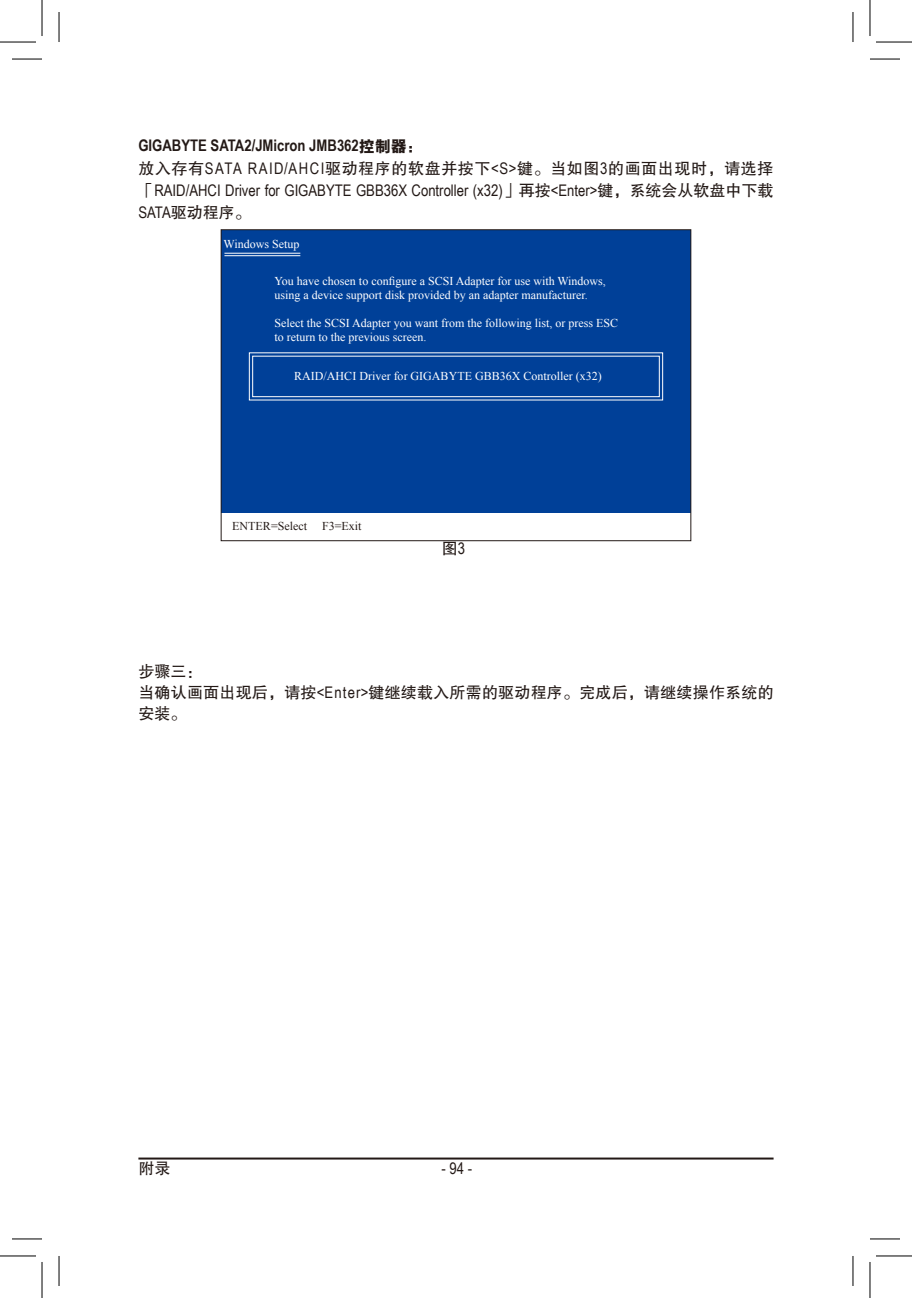
<style>
.page{position:relative;width:912px;height:1298px;background:#fff}
.page>*{position:absolute;margin:0;border:0;box-sizing:border-box;transform-origin:0 0}
._08pt-body{font:16px/22px "Arial Narrow";color:#231916;text-align:justify}
._08pt-body-2{font:16px/21px "FZHTJW GB1 0";letter-spacing:.015em;color:#231916}
._08pt-body-3{font:700 16px "Arial Narrow";color:#231916}
.BIOS_Screen{font:12px/14px "Times New Roman";color:#fff}
.BIOS_Screen-2{font:12px "Times New Roman";color:#231916}
.s1{font-family:"H Yb 9 gj";font-weight:400}
.s2{font-family:"FZHTJW GB1 0"}
.s3{font-family:"Arial Narrow"}
</style>
<div class="page">
<hr style="left:138px;top:1157px;width:635px;height:2px;background:#231916">
<div style="left:221px;top:230px;width:470px;height:282px;background:#004098"></div>
<div style="left:221px;top:229px;width:470px;height:312px;border:1px solid #231916"></div>
<svg style="left:249px;top:352px;width:414px;height:48px"></svg>
<div style="left:252px;top:356px;width:407px;height:41px;border:1px solid #fff"></div>
<hr style="left:12px;top:59px;width:30px;height:1px;background:#000">
<hr style="left:870px;top:59px;width:30px;height:1px;background:#000">
<hr style="left:12px;top:1238px;width:30px;height:1px;background:#000">
<hr style="left:870px;top:1238px;width:30px;height:1px;background:#000">
<hr style="left:59px;top:12px;width:1px;height:30px;background:#000">
<hr style="left:59px;top:1255px;width:1px;height:30px;background:#000">
<hr style="left:852px;top:12px;width:1px;height:30px;background:#000">
<hr style="left:852px;top:1255px;width:1px;height:30px;background:#000">
<hr style="left:0;top:42px;width:36px;height:1px;background:#000">
<hr style="left:876px;top:42px;width:36px;height:1px;background:#000">
<hr style="left:0;top:1255px;width:36px;height:1px;background:#000">
<hr style="left:876px;top:1255px;width:36px;height:1px;background:#000">
<hr style="left:42px;top:0;width:1px;height:36px;background:#000">
<hr style="left:42px;top:1261px;width:1px;height:36px;background:#000">
<hr style="left:869px;top:0;width:1px;height:36px;background:#000">
<hr style="left:869px;top:1261px;width:1px;height:36px;background:#000">
<hr style="left:224px;top:253px;width:76px;height:1px;background:#fff">
<hr style="left:224px;top:255px;width:76px;height:1px;background:#fff">
<p class="_08pt-body-3" style="left:138px;top:133px;width:286px">GIGABYTE SATA2/JMicron JMB362<span class="s1">控制器：</span></p>
<p class="_08pt-body" style="left:138px;top:157px;width:636px"><span class="s2">放入存有</span>SATA RAID/AHCI<span class="s2">驱动程序的软盘并按下</span>&lt;S&gt;<span class="s2">键。当如图</span>3<span class="s2">的画面出现时，请选择「</span>RAID/AHCI Driver for GIGABYTE GBB36X Controller (x32)<span class="s2">」再按</span>&lt;Enter&gt;<span class="s2">键，系统会从软盘中下载</span>SATA<span class="s2">驱动程序。</span></p>
<p class="BIOS_Screen" style="left:223px;top:237px;width:77px">Windows Setup</p>
<p class="BIOS_Screen" style="left:274px;top:274px;width:333px">You have chosen to configure a SCSI Adapter for use with Windows, using a device support disk provided by an adapter manufacturer.</p>
<p class="BIOS_Screen" style="left:274px;top:316px;width:345px">Select the SCSI Adapter you want from the following list, or press ESC to return to the previous screen.</p>
<p class="BIOS_Screen" style="left:294px;top:368px;width:309px">RAID/AHCI Driver for GIGABYTE GBB36X Controller (x32)</p>
<p class="BIOS_Screen-2" style="left:232px;top:518px;width:131px">ENTER=Select F3=Exit</p>
<p class="_08pt-body-2" style="left:442px;top:538px;width:25px">图<span class="s3">3</span></p>
<p class="_08pt-body-2" style="left:138px;top:661px;width:65px">步骤三：</p>
<p class="_08pt-body-2" style="left:138px;top:682px;width:637px">当确认画面出现后，请按<span class="s3">&lt;Enter&gt;</span>键继续载入所需的驱动程序。完成后，请继续操作系统的安装。</p>
<h1 class="_08pt-body-2" style="left:138px;top:1158px;width:33px">附录</h1>
<h1 class="_08pt-body" style="left:441px;top:1157px;width:32px">- 94 -</h1>
</div>
